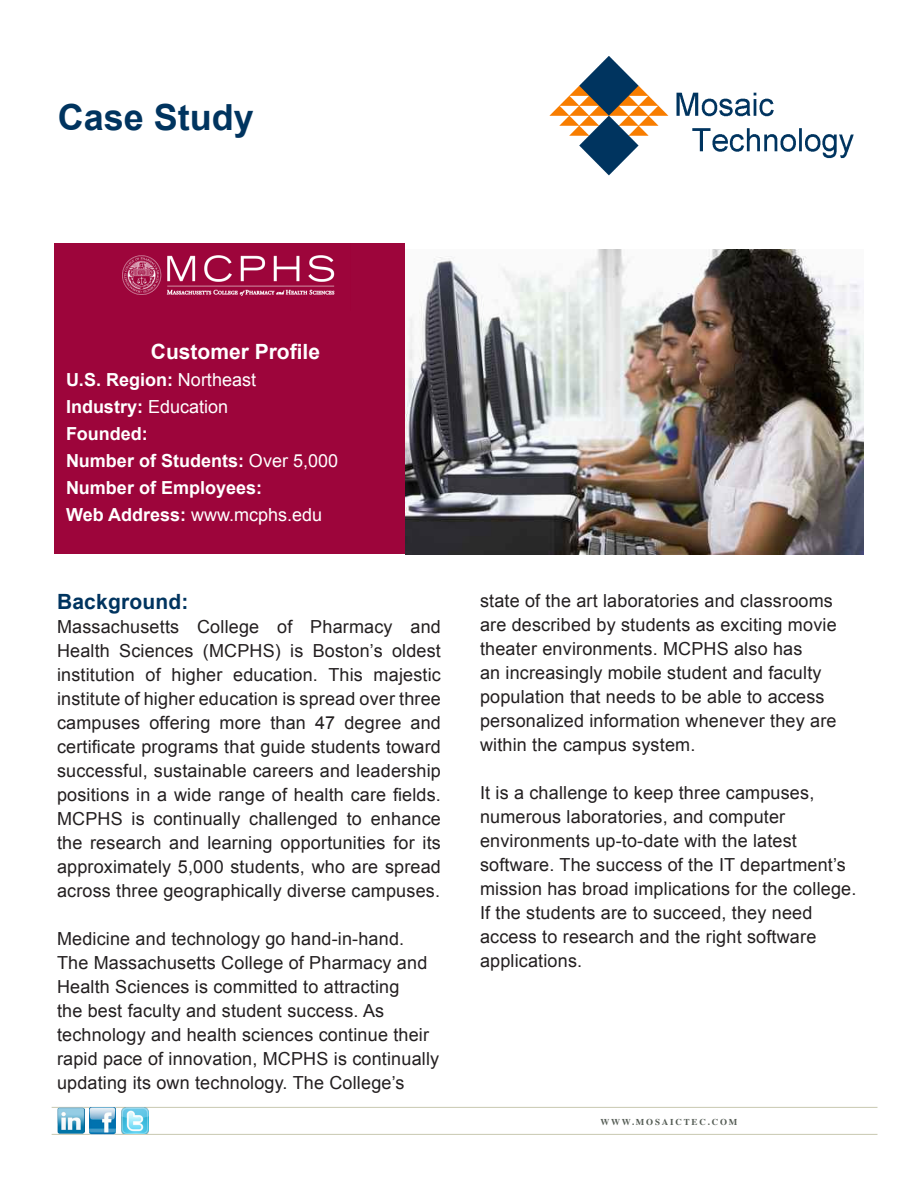
<style>
.page{position:relative;width:918px;height:1188px;background:#fff}
.page>*{position:absolute;margin:0;border:0;box-sizing:border-box;transform-origin:0 0}
.t1{font:700 36px "Arial";color:#00345f}
.t2{font:700 21px "Arial";color:#fff}
.t3{font:700 21px "Arial";letter-spacing:.01em;color:#00345f}
.t4{font:18px/24px "Arial";letter-spacing:.01em;color:#231f20}
.t5{font:700 18px "Arial";color:#fff}
.t6{font:18px "Arial";color:#fff}
.t7{font:700 9px "Times";letter-spacing:.2em;color:#555d55}
.s1{font-weight:400}
.s2{font-weight:700}
</style>
<div class="page">
<img style="left:549px;top:56px;width:305px;height:120px">
<hr style="left:52px;top:1107px;width:825px;height:1px;background:#c8c8b0">
<hr style="left:52px;top:1134px;width:825px;height:1px;background:#c8c8b0">
<img style="left:58px;top:1108px;width:26px;height:26px">
<img style="left:122px;top:1108px;width:26px;height:26px">
<img style="left:89px;top:1108px;width:26px;height:26px">
<div style="left:54px;top:243px;width:351px;height:311px;background:#9d053b"></div>
<img style="left:406px;top:250px;width:457px;height:304px">
<img style="left:122px;top:255px;width:213px;height:41px">
<p class="t1" style="left:58px;top:93px;width:198px">Case Study</p>
<p class="t2" style="left:151px;top:337px;width:171px">Customer Profile</p>
<p class="t5" style="left:66px;top:367px;width:192px">U.S. Region: <span class="s1">Northeast</span></p>
<p class="t5" style="left:66px;top:394px;width:164px">Industry: <span class="s1">Education</span></p>
<p class="t5" style="left:66px;top:421px;width:83px">Founded:</p>
<p class="t5" style="left:66px;top:448px;width:274px">Number of Students: <span class="s1">Over 5,000</span></p>
<p class="t5" style="left:66px;top:475px;width:198px">Number of Employees:</p>
<p class="t6" style="left:66px;top:503px;width:258px"><span class="s2">Web Address:</span> www.mcphs.edu</p>
<p class="t3" style="left:57px;top:588px;width:133px">Background:</p>
<p class="t4" style="left:57px;top:615px;width:385px;text-align:justify">Massachusetts College of Pharmacy and Health Sciences (MCPHS) is Boston’s oldest institution of higher education. This majestic institute of higher education is spread over three campuses offering more than 47 degree and certificate programs that guide students toward successful, sustainable careers and leadership positions in a wide range of health care fields.<br>MCPHS is continually challenged to enhance the research and learning opportunities for its approximately 5,000 students, who are spread across three geographically diverse campuses.</p>
<p class="t4" style="left:57px;top:927px;width:384px">Medicine and technology go hand-in-hand.<br>The Massachusetts College of Pharmacy and Health Sciences is committed to attracting<br>the best faculty and student success. As technology and health sciences continue their rapid pace of innovation, MCPHS is continually updating its own technology. The College’s</p>
<p class="t4" style="left:480px;top:589px;width:358px">state of the art laboratories and classrooms are described by students as exciting movie theater environments. MCPHS also has<br>an increasingly mobile student and faculty population that needs to be able to access personalized information whenever they are within the campus system.</p>
<p class="t4" style="left:480px;top:781px;width:378px">It is a challenge to keep three campuses, numerous laboratories, and computer environments up-to-date with the latest software. The success of the IT department’s mission has broad implications for the college.<br>If the students are to succeed, they need access to research and the right software applications.</p>
<p class="t7" style="left:600px;top:1113px;width:138px">WWW.MOSAICTEC.COM</p>
</div>
